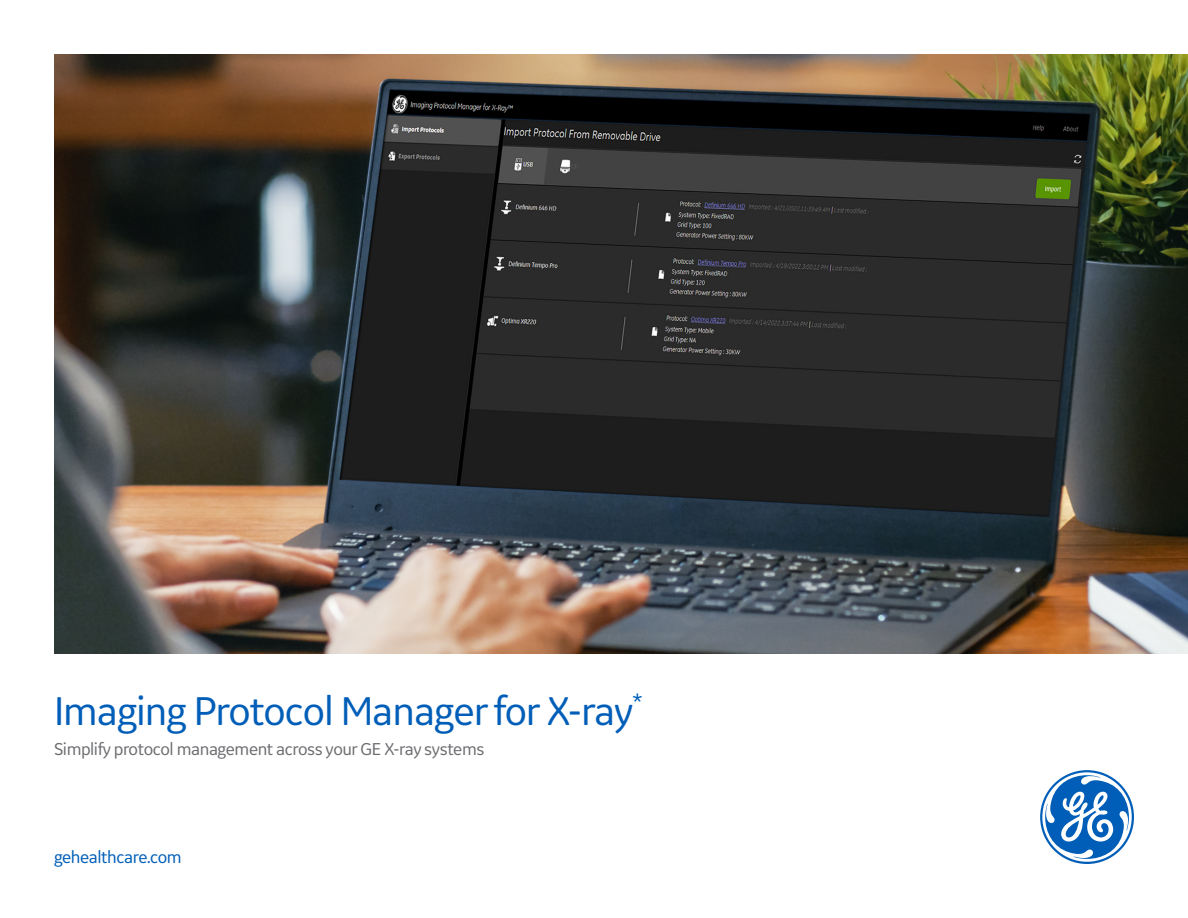
<style>
.page{position:relative;width:1188px;height:918px;background:#fff}
.page>*{position:absolute;margin:0;border:0;box-sizing:border-box;transform-origin:0 0}
.Body{font:42px "GE Inspira Sans";letter-spacing:-.025em;color:#005eb8}
.Body-2{font:18px "GE Inspira Sans";letter-spacing:-.025em;color:#6c6d70}
.Body-3{font:18px "GE Inspira Sans";letter-spacing:-.025em;color:#005eb8}
</style>
<div class="page">
<img style="left:54px;top:54px;width:1134px;height:599px">
<svg style="left:1040px;top:770px;width:94px;height:94px"></svg>
<p class="Body" style="left:54px;top:684px;width:590px">Imaging Protocol Manager for X-ray<sup>*</sup></p>
<p class="Body-2" style="left:54px;top:737px;width:432px">Simplify protocol management across your GE X-ray systems</p>
<p class="Body-3" style="left:54px;top:846px;width:129px">gehealthcare.com</p>
</div>
